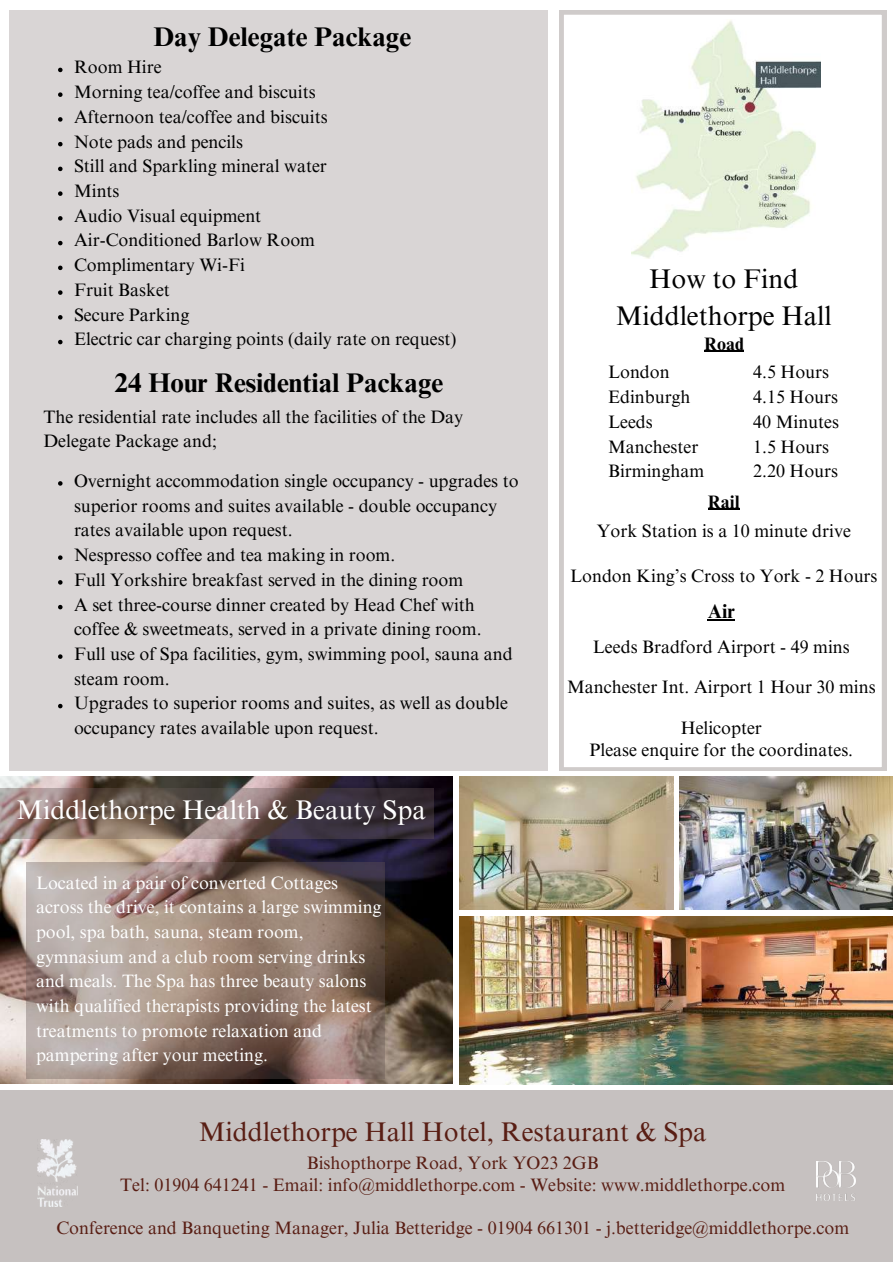
<style>
.page{position:relative;width:893px;height:1264px;background:#fff}
.page>*{position:absolute;margin:0;border:0;box-sizing:border-box;transform-origin:0 0}
.t1{font:700 27px "Times NRMT Pro";color:#000}
.t2{font:27px "Times NRMT Pro";color:#591e14}
.t3{font:27px "Times NRMT Pro";color:#fff}
.t4{font:27px/37px "Times NRMT Pro";color:#000;text-align:center}
.t5{font:700 19.8px "Times NRMT Pro";color:#000}
.t6{font:18px/24.8px "Times NRMT Pro";color:#000}
.t7{font:18px/24.6px "Times NRMT Pro";color:#fff}
.t8{font:18px/21.1px "Times NRMT Pro";color:#591e14;text-align:center}
.t9{font:700 18px "Times NRMT Pro";color:#000}
</style>
<div class="page">
<div style="left:0;top:994px;width:892px;height:268px;background:#c6c1c0"></div>
<svg style="left:559px;top:10px;width:327px;height:761px"></svg>
<div style="left:575px;top:20px;width:301px;height:244px;background:#fff"></div>
<img style="left:631px;top:20px;width:189px;height:238px">
<div style="left:9px;top:10px;width:539px;height:785px;background:#d9d5d5"></div>
<svg style="left:0;top:771px;width:892px;height:318px;fill:#fff"></svg>
<img style="left:459px;top:777px;width:214px;height:132px">
<img style="left:679px;top:777px;width:213px;height:132px">
<img style="left:0;top:777px;width:452px;height:306px">
<svg style="left:0;top:788px;width:433px;height:50px;background:#655553"></svg>
<svg style="left:26px;top:861px;width:359px;height:217px;background:#98847b"></svg>
<img style="left:37px;top:1139px;width:41px;height:67px">
<img style="left:816px;top:1161px;width:39px;height:39px">
<img style="left:459px;top:916px;width:433px;height:168px">
<svg style="left:58px;top:481px;width:5px;height:4px"></svg>
<svg style="left:58px;top:555px;width:5px;height:5px"></svg>
<svg style="left:58px;top:580px;width:5px;height:4px"></svg>
<svg style="left:58px;top:605px;width:5px;height:4px"></svg>
<svg style="left:58px;top:654px;width:5px;height:5px"></svg>
<svg style="left:58px;top:704px;width:5px;height:4px"></svg>
<svg style="left:58px;top:68px;width:5px;height:4px"></svg>
<svg style="left:58px;top:92px;width:5px;height:5px"></svg>
<svg style="left:58px;top:117px;width:5px;height:5px"></svg>
<svg style="left:58px;top:142px;width:5px;height:4px"></svg>
<svg style="left:58px;top:167px;width:5px;height:4px"></svg>
<svg style="left:58px;top:191px;width:5px;height:5px"></svg>
<svg style="left:58px;top:216px;width:5px;height:5px"></svg>
<svg style="left:58px;top:241px;width:5px;height:4px"></svg>
<svg style="left:58px;top:265px;width:5px;height:5px"></svg>
<svg style="left:58px;top:290px;width:5px;height:5px"></svg>
<svg style="left:58px;top:315px;width:5px;height:4px"></svg>
<svg style="left:58px;top:340px;width:5px;height:4px"></svg>
<hr style="left:708px;top:508px;width:31px;height:2px;background:#000">
<hr style="left:707px;top:619px;width:28px;height:2px;background:#000">
<hr style="left:704px;top:351px;width:40px;height:1px;background:#000">
<h1 class="t1" style="left:153px;top:27px;width:259px">Day Delegate Package</h1>
<p class="t6" style="left:74px;top:57px;width:384px">Room Hire<br>Morning tea/coffee and biscuits<br>Afternoon tea/coffee and biscuits<br>Note pads and pencils<br>Still and Sparkling mineral water<br>Mints<br>Audio Visual equipment<br>Air-Conditioned Barlow Room<br>Complimentary Wi-Fi<br>Fruit Basket<br>Secure Parking<br>Electric car charging points (daily rate on request)</p>
<h1 class="t1" style="left:115px;top:373px;width:330px">24 Hour Residential Package</h1>
<p class="t6" style="left:43px;top:406px;width:421px">The residential rate includes all the facilities of the Day<br>Delegate Package and;</p>
<p class="t6" style="left:74px;top:470px;width:446px">Overnight accommodation single occupancy - upgrades to superior rooms and suites available - double occupancy rates available upon request.<br>Nespresso coffee and tea making in room.<br>Full Yorkshire breakfast served in the dining room<br>A set three-course dinner created by Head Chef with coffee &amp; sweetmeats, served in a private dining room.<br>Full use of Spa facilities, gym, swimming pool, sauna and steam room.<br>Upgrades to superior rooms and suites, as well as double occupancy rates available upon request.</p>
<h1 class="t3" style="left:17px;top:799px;width:411px">Middlethorpe Health &amp; Beauty Spa</h1>
<p class="t7" style="left:36px;top:872px;width:347px">Located in a pair of converted Cottages across the drive, it contains a large swimming pool, spa bath, sauna, steam room, gymnasium and a club room serving drinks and meals. The Spa has three beauty salons with qualified therapists providing the latest treatments to promote relaxation and pampering after your meeting.</p>
<h1 class="t4" style="left:615px;top:263px;width:217px">How to Find<br>Middlethorpe Hall</h1>
<p class="t9" style="left:704px;top:337px;width:41px">Road</p>
<p class="t6" style="left:608px;top:362px;width:98px">London<br>Edinburgh<br>Leeds<br>Manchester<br>Birmingham</p>
<p class="t6" style="left:753px;top:362px;width:87px">4.5 Hours<br>4.15 Hours<br>40 Minutes<br>1.5 Hours<br>2.20 Hours</p>
<p class="t9" style="left:708px;top:494px;width:33px">Rail</p>
<p class="t6" style="left:596px;top:521px;width:256px">York Station is a 10 minute drive</p>
<p class="t6" style="left:570px;top:566px;width:309px">London King’s Cross to York - 2 Hours</p>
<p class="t5" style="left:707px;top:604px;width:29px">Air</p>
<p class="t6" style="left:593px;top:636px;width:258px">Leeds Bradford Airport - 49 mins</p>
<p class="t6" style="left:567px;top:677px;width:310px">Manchester Int. Airport 1 Hour 30 mins</p>
<p class="t6" style="left:589px;top:718px;width:265px;line-height:22.5px;text-align:center">Helicopter<br>Please enquire for the coordinates.</p>
<h1 class="t2" style="left:199px;top:1121px;width:509px">Middlethorpe Hall Hotel, Restaurant &amp; Spa</h1>
<p class="t8" style="left:120px;top:1154px;width:666px">Bishopthorpe Road, York YO23 2GB<br>Tel: 01904 641241 - Email: info@middlethorpe.com - Website: www.middlethorpe.com</p>
<p class="t8" style="left:56px;top:1219px;width:794px">Conference and Banqueting Manager, Julia Betteridge - 01904 661301 - j.betteridge@middlethorpe.com</p>
</div>
